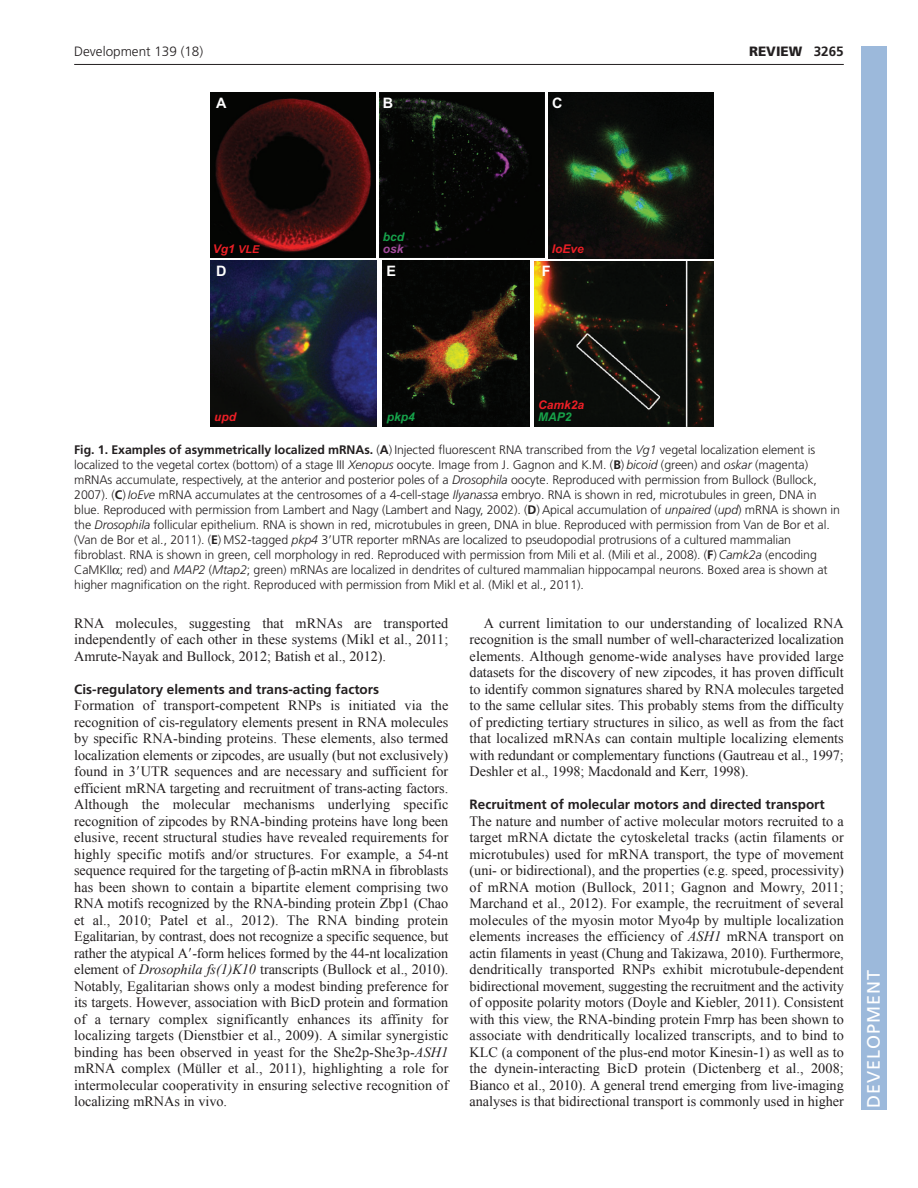
<style>
.page{position:relative;width:918px;height:1188px;background:#fff}
.page>*{position:absolute;margin:0;border:0;box-sizing:border-box;transform-origin:0 0}
.t1{font:18px "Frutiger LT Std";letter-spacing:.055em;color:#fff}
.t2{font:700 14.4px "Arial";color:#fff}
.t3{font:14.25px/16.5px "Times New Roman";letter-spacing:-.005em;color:#231f20;text-align:justify}
.t4{font:700 13.5px "Frutiger LT Std";color:#231f20}
.t5{font:300 13.5px "Frutiger";color:#231f20}
.t6{font:900 13.5px "Frutiger LT Std";color:#231f20}
.t7{font:300 12.3px/15px "Frutiger";letter-spacing:-.005em;color:#231f20}
.t8{font:italic 700 12px "Arial";color:#ec1f26}
.t9{font:italic 700 12px "Arial";color:#16a24a}
.t10{font:italic 700 12px "Arial";color:#18a34a}
.t11{font:italic 700 12px "Arial";color:#a34b9c}
.s1{font-weight:700}
.s2{font-size:10.8px}
.s3{font-style:italic}
.s4{font-family:"Mathematical Pi One";font-weight:400}
.s5{font-family:"Mathematical Pi One"}
</style>
<div class="page">
<hr style="left:74px;top:64px;width:770px;height:1px;background:#231f20">
<img style="left:211px;top:92px;width:165px;height:166px">
<img style="left:379px;top:93px;width:165px;height:165px">
<img style="left:548px;top:93px;width:165px;height:165px">
<img style="left:211px;top:261px;width:165px;height:166px">
<img style="left:382px;top:261px;width:148px;height:165px">
<img style="left:534px;top:262px;width:179px;height:164px">
<div style="left:861px;top:46px;width:25px;height:1064px;background:#9cb9db"></div>
<p class="t5" style="left:74px;top:46px;width:131px">Development 139 (18)</p>
<p class="t6" style="left:749px;top:46px;width:96px">REVIEW <span class="s1">3265</span></p>
<p class="t2" style="left:216px;top:98px;width:12px">A</p>
<p class="t8" style="left:213px;top:245px;width:48px">Vg1 <span class="s2">VLE</span></p>
<p class="t2" style="left:383px;top:98px;width:12px">B</p>
<p class="t2" style="left:552px;top:98px;width:12px">C</p>
<p class="t9" style="left:383px;top:233px;width:23px">bcd</p>
<p class="t11" style="left:383px;top:245px;width:22px">osk</p>
<p class="t8" style="left:552px;top:245px;width:34px">IoEve</p>
<p class="t2" style="left:216px;top:266px;width:12px">D</p>
<p class="t2" style="left:386px;top:266px;width:11px">E</p>
<p class="t2" style="left:542px;top:266px;width:10px">F</p>
<p class="t8" style="left:214px;top:413px;width:23px">upd</p>
<p class="t9" style="left:387px;top:413px;width:30px">pkp4</p>
<p class="t8" style="left:538px;top:401px;width:48px">Camk2a</p>
<p class="t10" style="left:538px;top:413px;width:35px">MAP2</p>
<p class="t7" style="left:74px;top:443px;width:768px"><span class="s1">Fig. 1. Examples of asymmetrically localized mRNAs.</span> (<span class="s1">A</span>) Injected fluorescent RNA transcribed from the <span class="s3">Vg1</span> vegetal localization element is localized to the vegetal cortex (bottom) of a stage III <span class="s3">Xenopus</span> oocyte. Image from J. Gagnon and K.M. (<span class="s1">B</span>) <span class="s3">bicoid</span> (green) and <span class="s3">oskar</span> (magenta) mRNAs accumulate, respectively, at the anterior and posterior poles of a <span class="s3">Drosophila</span> oocyte. Reproduced with permission from Bullock (Bullock, 2007). (<span class="s1">C</span>) <span class="s3">IoEve</span> mRNA accumulates at the centrosomes of a 4-cell-stage <span class="s3">Ilyanassa</span> embryo. RNA is shown in red, microtubules in green, DNA in blue. Reproduced with permission from Lambert and Nagy (Lambert and Nagy, 2002). (<span class="s1">D</span>) Apical accumulation of <span class="s3">unpaired</span> (<span class="s3">upd</span>) mRNA is shown in the <span class="s3">Drosophila</span> follicular epithelium. RNA is shown in red, microtubules in green, DNA in blue. Reproduced with permission from Van de Bor et al. (Van de Bor et al., 2011). (<span class="s1">E</span>) MS2-tagged <span class="s3">pkp4</span> 3<span class="s4">-</span>UTR reporter mRNAs are localized to pseudopodial protrusions of a cultured mammalian fibroblast. RNA is shown in green, cell morphology in red. Reproduced with permission from Mili et al. (Mili et al., 2008). (<span class="s1">F</span>) <span class="s3">Camk2a</span> (encoding CaMKII ; red) and <span class="s3">MAP2</span> (<span class="s3">Mtap2</span>; green) mRNAs are localized in dendrites of cultured mammalian hippocampal neurons. Boxed area is shown at higher magnification on the right. Reproduced with permission from Mikl et al. (Mikl et al., 2011).</p>
<p class="t3" style="left:74px;top:615px;width:376px">RNA molecules, suggesting that mRNAs are transported independently of each other in these systems (Mikl et al., 2011; Amrute-Nayak and Bullock, 2012; Batish et al., 2012).</p>
<p class="t4" style="left:74px;top:684px;width:306px">Cis-regulatory elements and trans-acting factors</p>
<p class="t3" style="left:74px;top:697px;width:376px">Formation of transport-competent RNPs is initiated via the recognition of cis-regulatory elements present in RNA molecules by specific RNA-binding proteins. These elements, also termed localization elements or zipcodes, are usually (but not exclusively) found in 3<span class="s5">-</span>UTR sequences and are necessary and sufficient for efficient mRNA targeting and recruitment of trans-acting factors.<br>Although the molecular mechanisms underlying specific recognition of zipcodes by RNA-binding proteins have long been elusive, recent structural studies have revealed requirements for highly specific motifs and/or structures. For example, a 54-nt sequence required for the targeting of -actin mRNA in fibroblasts has been shown to contain a bipartite element comprising two RNA motifs recognized by the RNA-binding protein Zbp1 (Chao et al., 2010; Patel et al., 2012). The RNA binding protein Egalitarian, by contrast, does not recognize a specific sequence, but rather the atypical A<span class="s5">-</span>-form helices formed by the 44-nt localization element of <span class="s3">Drosophila fs(1)K10</span> transcripts (Bullock et al., 2010).<br>Notably, Egalitarian shows only a modest binding preference for its targets. However, association with BicD protein and formation of a ternary complex significantly enhances its affinity for localizing targets (Dienstbier et al., 2009). A similar synergistic binding has been observed in yeast for the She2p-She3p-<span class="s3">ASH1 </span>mRNA complex (Müller et al., 2011), highlighting a role for intermolecular cooperativity in ensuring selective recognition of localizing mRNAs in vivo.</p>
<p class="t3" style="left:470px;top:615px;width:376px;text-indent:14px">A current limitation to our understanding of localized RNA recognition is the small number of well-characterized localization elements. Although genome-wide analyses have provided large datasets for the discovery of new zipcodes, it has proven difficult to identify common signatures shared by RNA molecules targeted to the same cellular sites. This probably stems from the difficulty of predicting tertiary structures in silico, as well as from the fact that localized mRNAs can contain multiple localizing elements with redundant or complementary functions (Gautreau et al., 1997; Deshler et al., 1998; Macdonald and Kerr, 1998).</p>
<p class="t4" style="left:470px;top:799px;width:357px">Recruitment of molecular motors and directed transport</p>
<p class="t3" style="left:470px;top:813px;width:376px">The nature and number of active molecular motors recruited to a target mRNA dictate the cytoskeletal tracks (actin filaments or microtubules) used for mRNA transport, the type of movement (uni- or bidirectional), and the properties (e.g. speed, processivity) of mRNA motion (Bullock, 2011; Gagnon and Mowry, 2011; Marchand et al., 2012). For example, the recruitment of several molecules of the myosin motor Myo4p by multiple localization elements increases the efficiency of <span class="s3">ASH1</span> mRNA transport on actin filaments in yeast (Chung and Takizawa, 2010). Furthermore, dendritically transported RNPs exhibit microtubule-dependent bidirectional movement, suggesting the recruitment and the activity of opposite polarity motors (Doyle and Kiebler, 2011). Consistent with this view, the RNA-binding protein Fmrp has been shown to associate with dendritically localized transcripts, and to bind to KLC (a component of the plus-end motor Kinesin-1) as well as to the dynein-interacting BicD protein (Dictenberg et al., 2008; Bianco et al., 2010). A general trend emerging from live-imaging analyses is that bidirectional transport is commonly used in higher</p>
<p class="t1" style="left:863px;top:1108px;width:140px;rotate:-90deg">DEVELOPMENT</p>
</div>
